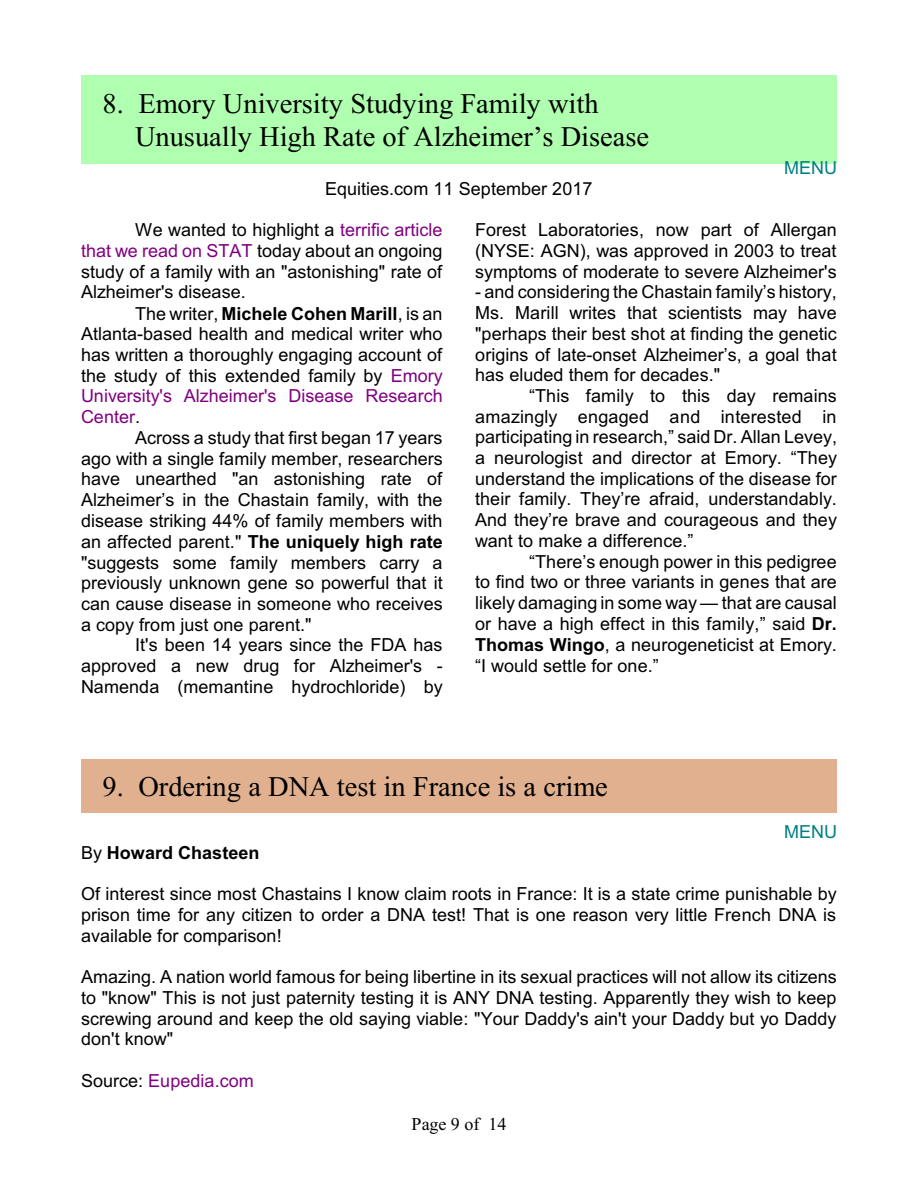
<style>
.page{position:relative;width:918px;height:1188px;background:#fff}
.page>*{position:absolute;margin:0;border:0;box-sizing:border-box;transform-origin:0 0}
.t1{font:28.5px/33.2px "Times New Roman";color:#000}
.t2{font:18px/20.7px "Arial";color:#000;text-align:justify}
.t3{font:18px "Arial";color:#800080}
.t4{font:700 18px "Arial";color:#000}
.t5{font:18px "Times New Roman";color:#000}
.t6{font:18px "Arial";color:#008080}
.s1{color:#800080}
.s2{font-weight:700}
.s3{font-weight:400}
.s4{color:#000}
</style>
<div class="page">
<div style="left:81px;top:75px;width:756px;height:89px;background:#b0ffb0"></div>
<div style="left:81px;top:759px;width:756px;height:54px;background:#e0b08f"></div>
<h1 class="t1" style="left:135px;top:89px;width:516px;text-indent:-32px">8. Emory University Studying Family with<br>Unusually High Rate of Alzheimer’s Disease</h1>
<p class="t6" style="left:784px;top:161px;width:54px">MENU</p>
<p class="t2" style="left:325px;top:180px;width:269px">Equities.com 11 September 2017</p>
<p class="t2" style="left:81px;top:221px;width:363px;text-indent:54px">We wanted to highlight a <span class="s1">terrific article that we read on STAT</span> today about an ongoing study of a family with an "astonishing" rate of Alzheimer's disease.</p>
<p class="t2" style="left:81px;top:305px;width:363px;text-indent:54px">The writer, <span class="s2">Michele Cohen Marill</span>, is an Atlanta-based health and medical writer who has written a thoroughly engaging account of the study of this extended family by <span class="s1">Emory University's Alzheimer's Disease Research Center</span>.</p>
<p class="t2" style="left:81px;top:429px;width:363px;text-indent:54px">Across a study that first began 17 years ago with a single family member, researchers have unearthed "an astonishing rate of Alzheimer’s in the Chastain family, with the disease striking 44% of family members with an affected parent." <span class="s2">The uniquely high rate </span>"suggests some family members carry a previously unknown gene so powerful that it can cause disease in someone who receives a copy from just one parent."</p>
<p class="t2" style="left:81px;top:636px;width:363px;text-indent:54px">It's been 14 years since the FDA has approved a new drug for Alzheimer's - Namenda (memantine hydrochloride) by</p>
<p class="t2" style="left:475px;top:221px;width:363px">Forest Laboratories, now part of Allergan (NYSE: AGN), was approved in 2003 to treat symptoms of moderate to severe Alzheimer's</p>
<p class="t2" style="left:475px;top:283px;width:363px">- and considering the Chastain family’s history, Ms. Marill writes that scientists may have "perhaps their best shot at finding the genetic origins of late-onset Alzheimer’s, a goal that has eluded them for decades."</p>
<p class="t2" style="left:475px;top:387px;width:363px;text-indent:54px">“This family to this day remains amazingly engaged and interested in participating in research,” said Dr. Allan Levey, a neurologist and director at Emory. “They understand the implications of the disease for their family. They’re afraid, understandably.<br>And they’re brave and courageous and they want to make a difference.”</p>
<p class="t2" style="left:475px;top:552px;width:363px;text-indent:54px">“There’s enough power in this pedigree to find two or three variants in genes that are likely damaging in some way — that are causal or have a high effect in this family,” said <span class="s2">Dr.<br>Thomas Wingo</span>, a neurogeneticist at Emory. “I would settle for one.”</p>
<h1 class="t1" style="left:103px;top:773px;width:507px">9. Ordering a DNA test in France is a crime</h1>
<p class="t6" style="left:784px;top:825px;width:54px">MENU</p>
<p class="t4" style="left:81px;top:846px;width:180px"><span class="s3">By</span> Howard Chasteen</p>
<p class="t2" style="left:81px;top:885px;width:757px">Of interest since most Chastains I know claim roots in France: It is a state crime punishable by prison time for any citizen to order a DNA test! That is one reason very little French DNA is available for comparison!</p>
<p class="t2" style="left:81px;top:968px;width:757px">Amazing. A nation world famous for being libertine in its sexual practices will not allow its citizens to "know" This is not just paternity testing it is ANY DNA testing. Apparently they wish to keep screwing around and keep the old saying viable: "Your Daddy's ain't your Daddy but yo Daddy don't know"</p>
<p class="t3" style="left:81px;top:1074px;width:174px"><span class="s4">Source:</span> Eupedia.com</p>
<p class="t5" style="left:412px;top:1117px;width:96px">Page 9 of 14</p>
</div>
